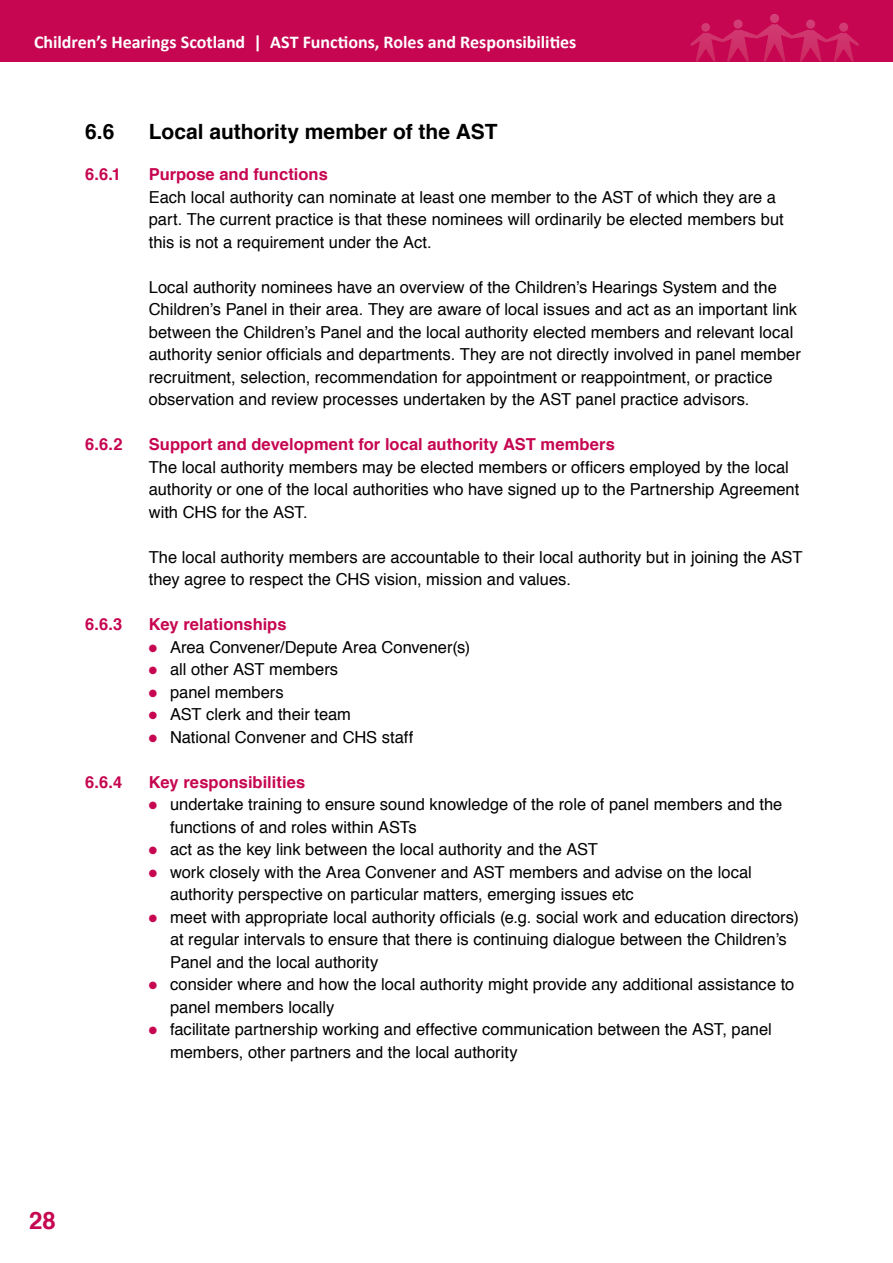
<style>
.page{position:relative;width:893px;height:1263px;background:#fff}
.page>*{position:absolute;margin:0;border:0;box-sizing:border-box;transform-origin:0 0}
.t1{font:700 24px "Helvetica";color:#c60651}
.t2{font:700 21px "Helvetica";color:#000}
.t3{font:700 18px "Calibri";color:#fff}
.t4{font:16.5px/22.5px "Helvetica";color:#000}
.t5{font:700 16.5px "Helvetica";color:#c60651}
.s1{color:#c60651}
</style>
<div class="page">
<div style="left:0;top:0;width:893px;height:62px;background:#c60651"></div>
<svg style="left:690px;top:14px;width:169px;height:48px"></svg>
<p class="t3" style="left:34px;top:30px;width:544px">Children’s Hearings Scotland | AST Functions, Roles and Responsibilities</p>
<p class="t2" style="left:85px;top:115px;width:31px">6.6</p>
<p class="t2" style="left:149px;top:115px;width:350px">Local authority member of the AST</p>
<p class="t5" style="left:85px;top:161px;width:38px">6.6.1</p>
<p class="t5" style="left:149px;top:161px;width:181px">Purpose and functions</p>
<p class="t4" style="left:149px;top:186px;width:636px">Each local authority can nominate at least one member to the AST of which they are a part. The current practice is that these nominees will ordinarily be elected members but this is not a requirement under the Act.</p>
<p class="t4" style="left:149px;top:276px;width:654px">Local authority nominees have an overview of the Children’s Hearings System and the Children’s Panel in their area. They are aware of local issues and act as an important link between the Children’s Panel and the local authority elected members and relevant local authority senior officials and departments. They are not directly involved in panel member recruitment, selection, recommendation for appointment or reappointment, or practice observation and review processes undertaken by the AST panel practice advisors.</p>
<p class="t5" style="left:85px;top:431px;width:39px">6.6.2</p>
<p class="t5" style="left:149px;top:431px;width:468px">Support and development for local authority AST members</p>
<p class="t4" style="left:149px;top:456px;width:652px">The local authority members may be elected members or officers employed by the local authority or one of the local authorities who have signed up to the Partnership Agreement with CHS for the AST.</p>
<p class="t4" style="left:149px;top:546px;width:655px">The local authority members are accountable to their local authority but in joining the AST they agree to respect the CHS vision, mission and values.</p>
<p class="t5" style="left:85px;top:611px;width:39px">6.6.3</p>
<p class="t5" style="left:149px;top:611px;width:139px">Key relationships</p>
<p class="t4" style="left:149px;top:636px;width:323px"><span class="s1">●</span> Area Convener/Depute Area Convener(s)</p>
<p class="t4" style="left:149px;top:658px;width:191px"><span class="s1">●</span> all other AST members</p>
<p class="t4" style="left:149px;top:681px;width:136px"><span class="s1">●</span> panel members</p>
<p class="t4" style="left:149px;top:703px;width:204px"><span class="s1">●</span> AST clerk and their team</p>
<p class="t4" style="left:149px;top:726px;width:266px"><span class="s1">●</span> National Convener and CHS staff</p>
<p class="t5" style="left:85px;top:768px;width:39px">6.6.4</p>
<p class="t5" style="left:149px;top:768px;width:158px">Key responsibilities</p>
<p class="t4" style="left:170px;top:793px;width:614px;text-indent:-21px"><span class="s1">●</span> undertake training to ensure sound knowledge of the role of panel members and the functions of and roles within ASTs</p>
<p class="t4" style="left:149px;top:838px;width:451px"><span class="s1">●</span> act as the key link between the local authority and the AST</p>
<p class="t4" style="left:170px;top:861px;width:583px;text-indent:-21px"><span class="s1">●</span> work closely with the Area Convener and AST members and advise on the local authority perspective on particular matters, emerging issues etc</p>
<p class="t4" style="left:170px;top:906px;width:630px;text-indent:-21px"><span class="s1">●</span> meet with appropriate local authority officials (e.g. social work and education directors) at regular intervals to ensure that there is continuing dialogue between the Children’s<br>Panel and the local authority</p>
<p class="t4" style="left:170px;top:973px;width:626px;text-indent:-21px"><span class="s1">●</span> consider where and how the local authority might provide any additional assistance to panel members locally</p>
<p class="t4" style="left:170px;top:1018px;width:603px;text-indent:-21px"><span class="s1">●</span> facilitate partnership working and effective communication between the AST, panel members, other partners and the local authority</p>
<h1 class="t1" style="left:29px;top:1201px;width:28px">28</h1>
</div>
